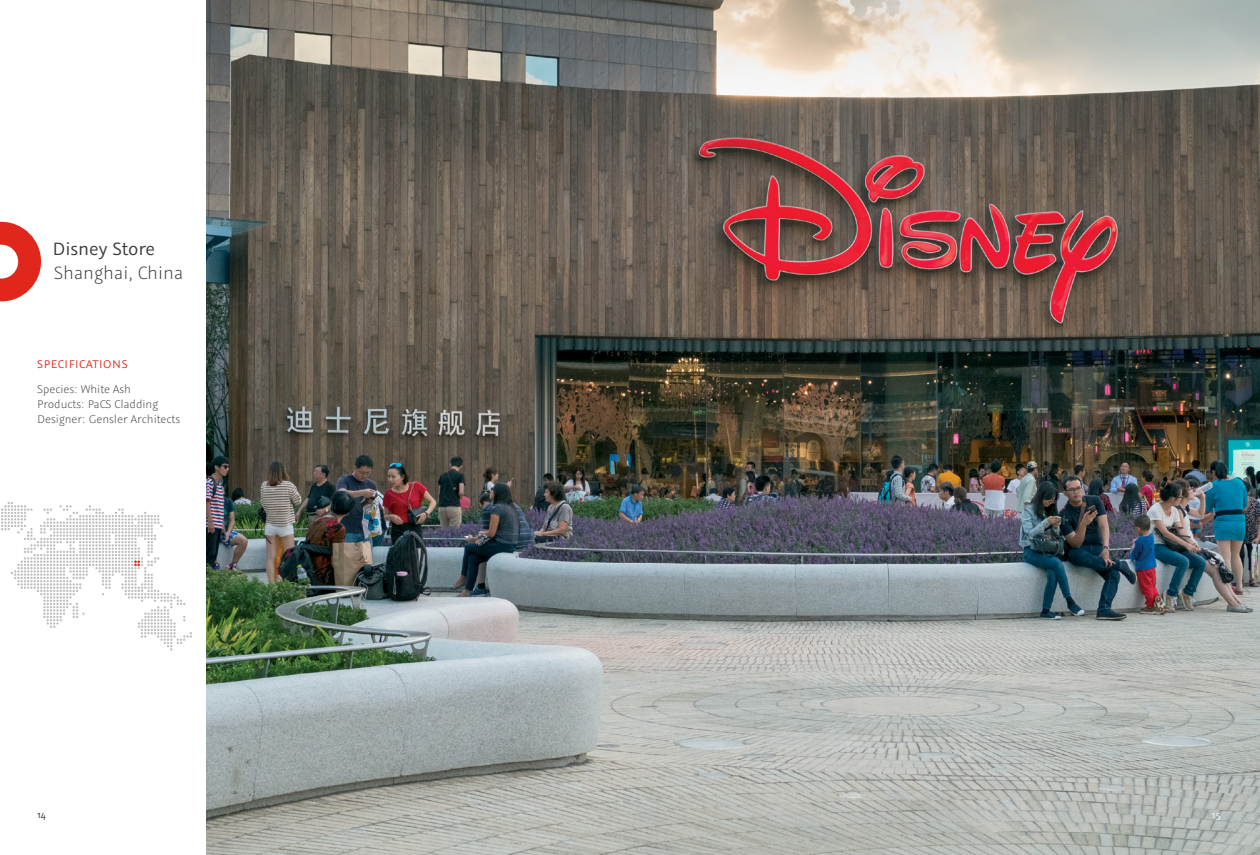
<style>
.page{position:relative;width:1260px;height:855px;background:#fff}
.page>*{position:absolute;margin:0;border:0;box-sizing:border-box;transform-origin:0 0}
.t1{font:300 20px "Graublau Sans";color:#3c393e}
.t2{font:20px "Graublau Sans";color:#3c393e}
.t3{font:300 12.5px/15px "Graublau Sans";color:#3c393e}
.t4{font:12.5px "Graublau Sans";letter-spacing:.05em;color:#df271c}
.t5{font:11.25px "Graublau Sans";color:#3c393e}
.t6{font:11.25px "Graublau Sans";color:#fff}
</style>
<div class="page">
<img style="left:206px;top:0;width:1054px;height:855px">
<svg style="left:0;top:222px;width:41px;height:79px"></svg>
<svg style="left:1px;top:502px;width:191px;height:149px"></svg>
<h1 class="t2" style="left:53px;top:237px;width:104px">Disney Store</h1>
<h1 class="t1" style="left:54px;top:261px;width:131px">Shanghai, China</h1>
<p class="t4" style="left:37px;top:357px;width:92px">SPECIFICATIONS</p>
<p class="t3" style="left:37px;top:382px;width:144px">Species: White Ash<br>Products: PaCS Cladding<br>Designer: Gensler Architects</p>
<p class="t5" style="left:37px;top:808px;width:10px">14</p>
<p class="t6" style="left:1212px;top:808px;width:10px">15</p>
</div>
